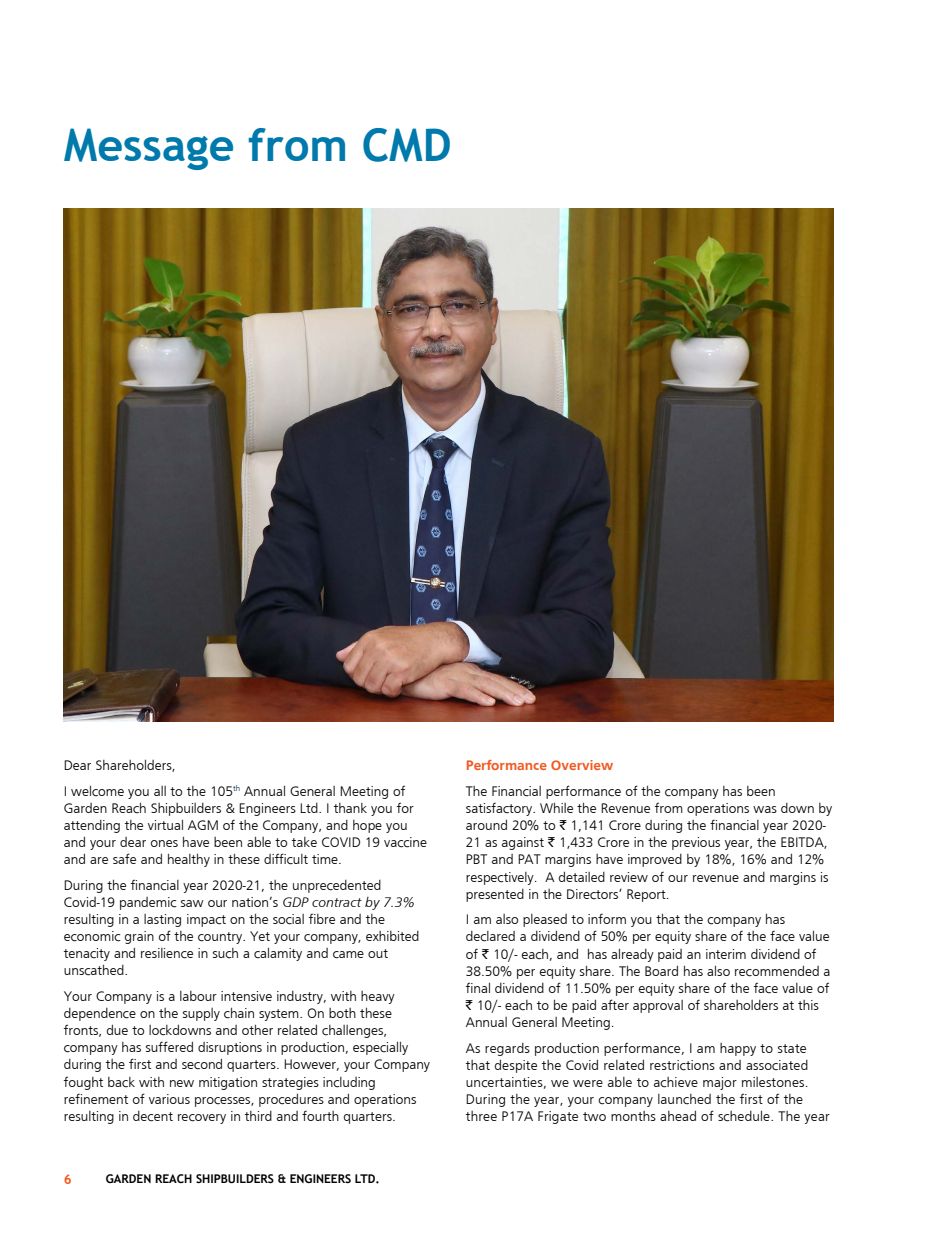
<style>
.page{position:relative;width:936px;height:1234px;background:#fff}
.page>*{position:absolute;margin:0;border:0;box-sizing:border-box;transform-origin:0 0}
.head_26{font:700 45px "Trebuchet MS";color:#0079ac}
.para{font:300 14.25px/17.1px "Frugal Sans";color:#000}
.para-2{font:700 14.25px "Frugal Sans";color:#f15a22}
.t1{font:700 13.5px "Trebuchet MS";color:#f15a22}
.t2{font:700 12px "Trebuchet MS";color:#000}
.s1{font-style:italic}
.s2{font-family:"Rupee Foradian";font-weight:400;font-size:13.5px}
</style>
<div class="page">
<img style="left:64px;top:208px;width:769px;height:513px">
<p class="head_26" style="left:64px;top:117px;width:389px">Message from CMD</p>
<p class="para" style="left:64px;top:756px;width:113px">Dear Shareholders,</p>
<p class="para" style="left:64px;top:782px;width:365px">I welcome you all to the 105<sup>th</sup> Annual General Meeting of Garden Reach Shipbuilders &amp; Engineers Ltd. I thank you for attending the virtual AGM of the Company, and hope you and your dear ones have been able to take COVID 19 vaccine and are safe and healthy in these difficult time.</p>
<p class="para" style="left:64px;top:876px;width:357px">During the financial year 2020-21, the unprecedented Covid-19 pandemic saw our nation’s <span class="s1">GDP contract by 7.3% </span>resulting in a lasting impact on the social fibre and the economic grain of the country. Yet your company, exhibited tenacity and resilience in such a calamity and came out unscathed.</p>
<p class="para" style="left:64px;top:987px;width:368px">Your Company is a labour intensive industry, with heavy dependence on the supply chain system. On both these fronts, due to lockdowns and other related challenges, company has suffered disruptions in production, especially during the first and second quarters. However, your Company fought back with new mitigation strategies including refinement of various processes, procedures and operations resulting in decent recovery in third and fourth quarters.</p>
<p class="t1" style="left:64px;top:1170px;width:9px">6</p>
<p class="t2" style="left:106px;top:1170px;width:275px">GARDEN REACH SHIPBUILDERS &amp; ENGINEERS LTD.</p>
<p class="para-2" style="left:466px;top:757px;width:149px">Performance Overview</p>
<p class="para" style="left:466px;top:782px;width:368px">The Financial performance of the company has been satisfactory. While the Revenue from operations was down by around 20% to <span class="s2">`</span> 1,141 Crore during the financial year 2020- 21 as against <span class="s2">`</span> 1,433 Crore in the previous year, the EBITDA, PBT and PAT margins have improved by 18%, 16% and 12% respectively. A detailed review of our revenue and margins is presented in the Directors’ Report.</p>
<p class="para" style="left:466px;top:910px;width:366px">I am also pleased to inform you that the company has declared a dividend of 50% per equity share of the face value of <span class="s2">`</span> 10/- each, and has already paid an interim dividend of 38.50% per equity share. The Board has also recommended a final dividend of 11.50% per equity share of the face value of <span class="s2">`</span> 10/- each to be paid after approval of shareholders at this Annual General Meeting.</p>
<p class="para" style="left:466px;top:1038px;width:365px">As regards production performance, I am happy to state that despite the Covid related restrictions and associated uncertainties, we were able to achieve major milestones.<br>During the year, your company launched the first of the three P17A Frigate two months ahead of schedule. The year</p>
</div>
